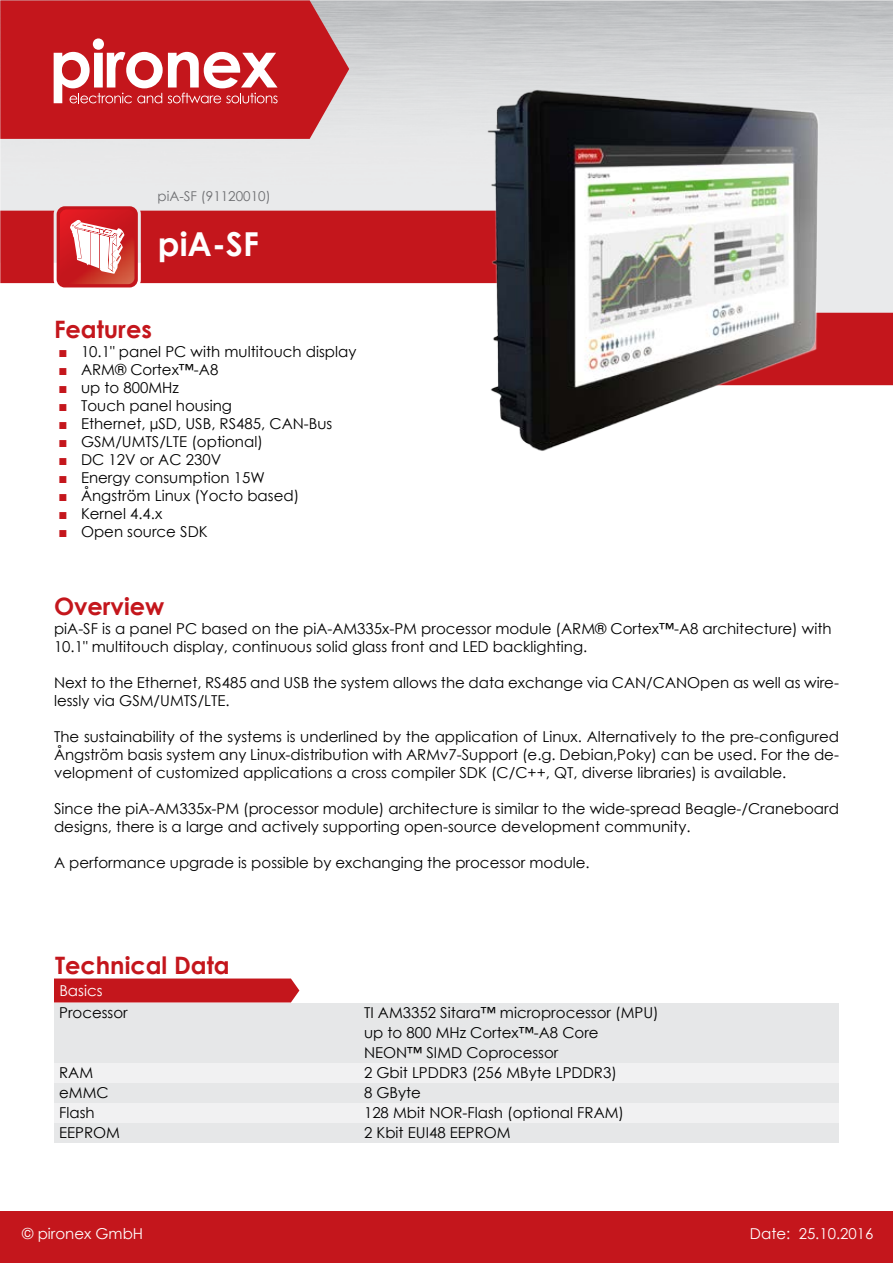
<style>
.page{position:relative;width:893px;height:1263px;background:#fff}
.page>*{position:absolute;margin:0;border:0;box-sizing:border-box;transform-origin:0 0}
.t1{font:700 33px "Century Gothic";color:#fff}
.t2{font:700 24px "Century Gothic";color:#c4161c}
.t3{font:15px/20.1px "Century Gothic";color:#000}
.t4{font:15px "Century Gothic";color:#fff}
.t5{font:13.5px "Century Gothic";color:#6d6e71}
.s1{color:#c4161c}
</style>
<div class="page">
<div style="left:0;top:1211px;width:893px;height:52px;background:#c4161c"></div>
<svg style="left:0;top:211px;width:893px;height:174px"></svg>
<div style="left:57px;top:206px;width:81px;height:81px;background:#c4161c;border-radius:8px"></div>
<img style="left:60px;top:210px;width:74px;height:74px">
<svg style="left:70px;top:220px;width:54px;height:54px"></svg>
<svg style="left:0;top:0;width:349px;height:139px;background:#c5262c"></svg>
<svg style="left:54px;top:38px;width:224px;height:65px"></svg>
<div style="left:54px;top:1123px;width:785px;height:20px;background:#e6e7e8"></div>
<div style="left:54px;top:1063px;width:785px;height:20px;background:#f1f1f2"></div>
<div style="left:54px;top:978px;width:245px;height:24px;background:#c4161c"></div>
<div style="left:54px;top:1002px;width:785px;height:20px;background:#e6e7e8"></div>
<div style="left:54px;top:1023px;width:785px;height:20px;background:#e6e7e8"></div>
<div style="left:54px;top:1043px;width:785px;height:20px;background:#e6e7e8"></div>
<div style="left:54px;top:1103px;width:785px;height:20px;background:#f1f1f2"></div>
<div style="left:54px;top:1083px;width:785px;height:20px;background:#e6e7e8"></div>
<img style="left:446px;top:61px;width:434px;height:390px">
<p class="t5" style="left:158px;top:187px;width:115px">piA-SF (91120010)</p>
<h1 class="t1" style="left:158px;top:219px;width:102px">piA-SF</h1>
<h2 class="t2" style="left:54px;top:311px;width:99px">Features</h2>
<p class="t3" style="left:58px;top:342px;width:299px"><span class="s1">■</span> 10.1" panel PC with multitouch display</p>
<p class="t3" style="left:58px;top:360px;width:161px"><span class="s1">■</span> ARM® Cortex™-A8</p>
<p class="t3" style="left:58px;top:378px;width:122px"><span class="s1">■</span> up to 800MHz</p>
<p class="t3" style="left:58px;top:396px;width:175px"><span class="s1">■</span> Touch panel housing</p>
<p class="t3" style="left:58px;top:414px;width:275px"><span class="s1">■</span> Ethernet, µSD, USB, RS485, CAN-Bus</p>
<p class="t3" style="left:58px;top:432px;width:206px"><span class="s1">■</span> GSM/UMTS/LTE (optional)</p>
<p class="t3" style="left:58px;top:450px;width:164px"><span class="s1">■</span> DC 12V or AC 230V</p>
<p class="t3" style="left:58px;top:468px;width:208px"><span class="s1">■</span> Energy consumption 15W</p>
<p class="t3" style="left:58px;top:486px;width:242px"><span class="s1">■</span> Ångström Linux (Yocto based)</p>
<p class="t3" style="left:58px;top:504px;width:105px"><span class="s1">■</span> Kernel 4.4.x</p>
<p class="t3" style="left:58px;top:522px;width:151px"><span class="s1">■</span> Open source SDK</p>
<h2 class="t2" style="left:54px;top:588px;width:112px">Overview</h2>
<p class="t3" style="left:54px;top:620px;width:779px;line-height:18px">piA-SF is a panel PC based on the piA-AM335x-PM processor module (ARM® Cortex™-A8 architecture) with<br>10.1" multitouch display, continuous solid glass front and LED backlighting.</p>
<p class="t3" style="left:54px;top:674px;width:786px;line-height:18px">Next to the Ethernet, RS485 and USB the system allows the data exchange via CAN/CANOpen as well as wire&shy;lessly via GSM/UMTS/LTE.</p>
<p class="t3" style="left:54px;top:728px;width:786px;line-height:18px;text-align:justify">The sustainability of the systems is underlined by the application of Linux. Alternatively to the pre-configured Ångström basis system any Linux-distribution with ARMv7-Support (e.g. Debian,Poky) can be used. For the de&shy;velopment of customized applications a cross compiler SDK (C/C++, QT, diverse libraries) is available.</p>
<p class="t3" style="left:54px;top:800px;width:786px;line-height:18px">Since the piA-AM335x-PM (processor module) architecture is similar to the wide-spread Beagle-/Craneboard designs, there is a large and actively supporting open-source development community.</p>
<p class="t3" style="left:54px;top:852px;width:537px">A performance upgrade is possible by exchanging the processor module.</p>
<h2 class="t2" style="left:55px;top:947px;width:176px">Technical Data</h2>
<p class="t4" style="left:59px;top:980px;width:45px">Basics</p>
<p class="t3" style="left:59px;top:1002px;width:70px">Processor</p>
<p class="t3" style="left:59px;top:1062px;width:62px">RAM eMMC<br>Flash<br>EEPROM</p>
<p class="t3" style="left:364px;top:1002px;width:296px">TI AM3352 Sitara™ microprocessor (MPU) up to 800 MHz Cortex™-A8 Core<br>NEON™ SIMD Coprocessor<br>2 Gbit LPDDR3 (256 MByte LPDDR3)<br>8 GByte<br>128 Mbit NOR-Flash (optional FRAM)<br>2 Kbit EUI48 EEPROM</p>
<p class="t4" style="left:22px;top:1223px;width:122px">© pironex GmbH</p>
<p class="t4" style="left:750px;top:1223px;width:125px">Date: 25.10.2016</p>
</div>
